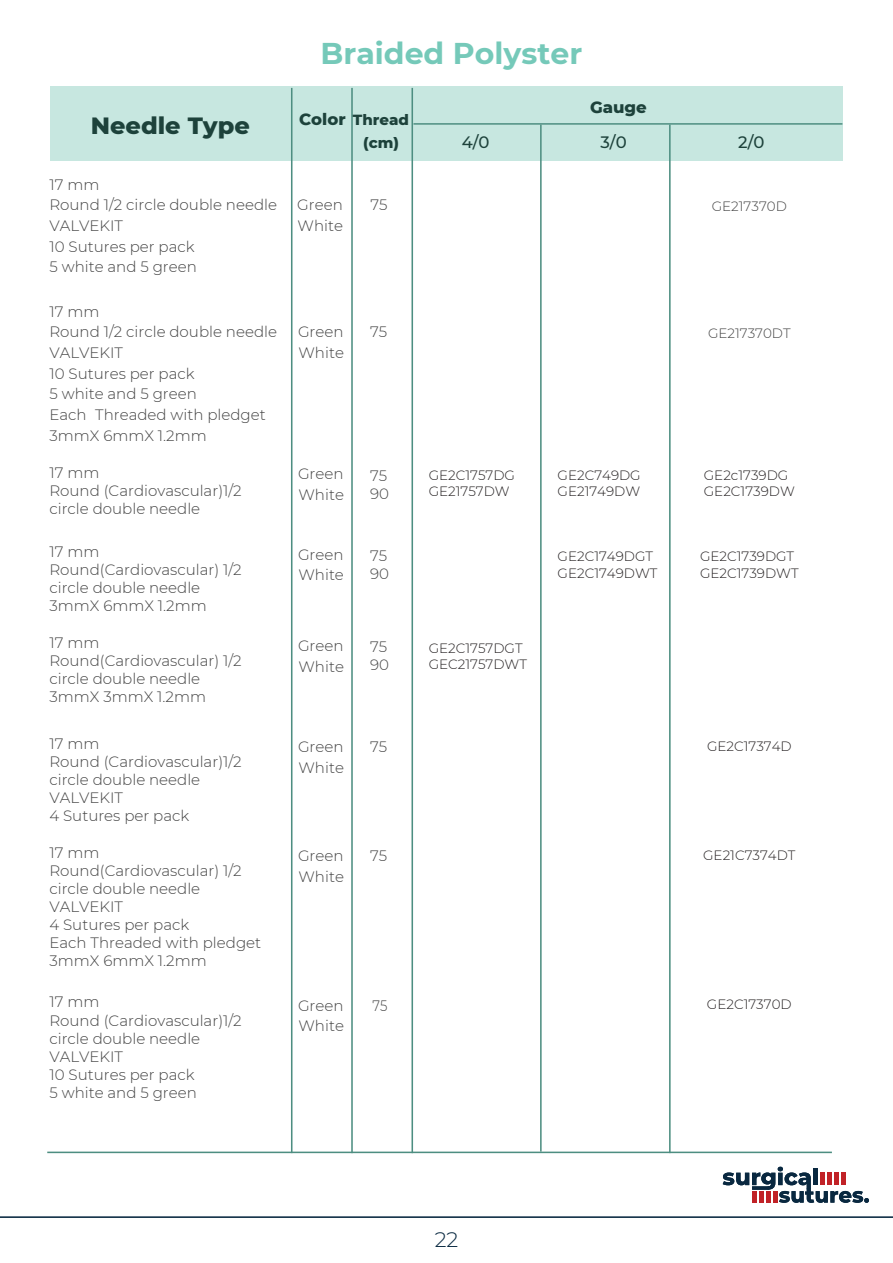
<style>
.page{position:relative;width:893px;height:1263px;background:#fff}
.page>*{position:absolute;margin:0;border:0;box-sizing:border-box;transform-origin:0 0}
.t1{font:700 30px "Montserrat";color:#75c9b9}
.t2{font:800 24px "Montserrat";color:#1d423b}
.t3{font:300 21px "Montserrat";color:#082840}
.t4{font:500 16.5px "Montserrat";color:#1d423b}
.t5{font:800 16.5px "Montserrat";color:#1d423b}
.t6{font:300 15px/18px "Montserrat";color:#424242}
.t7{font:800 15px "Montserrat";color:#1d423b}
.t8{font:300 15px "Montserrat";color:#424242;scale:.87 1}
.t9{font:300 13.5px/16.2px "Montserrat";color:#231f20}
.t10{font:300 13.5px "Montserrat";color:#424242}
.s1{font-size:16.5px}
</style>
<div class="page">
<hr style="left:0;top:1216px;width:893px;height:2px;background:#082840">
<svg style="left:723px;top:1167px;width:146px;height:36px"></svg>
<div style="left:50px;top:87px;width:792px;height:74px;background:#c7e7e0"></div>
<hr style="left:413px;top:123px;width:429px;height:2px;background:#4d8e81">
<hr style="left:291px;top:88px;width:1px;height:1065px;background:#4d8e81">
<hr style="left:351px;top:88px;width:2px;height:1065px;background:#4d8e81">
<hr style="left:411px;top:88px;width:2px;height:1065px;background:#4d8e81">
<hr style="left:540px;top:125px;width:2px;height:1026px;background:#4d8e81">
<hr style="left:669px;top:125px;width:2px;height:1028px;background:#4d8e81">
<hr style="left:47px;top:1151px;width:785px;height:2px;background:#4d8e81">
<h1 class="t1" style="left:321px;top:31px;width:263px">Braided Polyster</h1>
<h2 class="t2" style="left:91px;top:108px;width:161px">Needle Type</h2>
<p class="t7" style="left:299px;top:109px;width:112px"><span class="s1">Color</span> Thread</p>
<p class="t7" style="left:363px;top:131px;width:37px">(cm)</p>
<p class="t5" style="left:590px;top:95px;width:58px">Gauge</p>
<p class="t4" style="left:462px;top:131px;width:29px">4/0</p>
<p class="t4" style="left:600px;top:131px;width:28px">3/0</p>
<p class="t4" style="left:738px;top:131px;width:28px">2/0</p>
<p class="t6" style="left:49px;top:173px;width:229px;line-height:20.7px">17 mm<br>Round 1/2 circle double needle<br>VALVEKIT<br>10 Sutures per pack<br>5 white and 5 green</p>
<p class="t6" style="left:49px;top:300px;width:229px;line-height:20.7px">17 mm<br>Round 1/2 circle double needle<br>VALVEKIT<br>10 Sutures per pack<br>5 white and 5 green<br>Each Threaded with pledget<br>3mmX 6mmX 1.2mm</p>
<p class="t6" style="left:297px;top:194px;width:47px;line-height:20.7px">Green<br>White</p>
<p class="t6" style="left:370px;top:195px;width:19px">75</p>
<p class="t10" style="left:712px;top:197px;width:77px">GE217370D</p>
<p class="t6" style="left:298px;top:321px;width:47px;line-height:20.7px">Green<br>White</p>
<p class="t6" style="left:370px;top:322px;width:19px">75</p>
<p class="t10" style="left:708px;top:324px;width:84px">GE217370DT</p>
<p class="t6" style="left:49px;top:463px;width:194px">17 mm<br>Round (Cardiovascular)1/2 circle double needle</p>
<p class="t9" style="left:429px;top:466px;width:88px">GE2C1757DG<br>GE21757DW</p>
<p class="t9" style="left:558px;top:466px;width:85px">GE2C749DG<br>GE21749DW</p>
<p class="t9" style="left:704px;top:466px;width:92px">GE2c1739DG<br>GE2C1739DW</p>
<p class="t6" style="left:298px;top:543px;width:47px;line-height:20.7px">Green<br>White</p>
<p class="t6" style="left:370px;top:546px;width:20px">75<br>90</p>
<p class="t9" style="left:558px;top:548px;width:101px">GE2C1749DGT<br>GE2C1749DWT</p>
<p class="t9" style="left:700px;top:548px;width:100px">GE2C1739DGT<br>GE2C1739DWT</p>
<p class="t6" style="left:298px;top:463px;width:47px;line-height:20.7px">Green<br>White</p>
<p class="t6" style="left:370px;top:466px;width:20px">75<br>90</p>
<p class="t6" style="left:49px;top:542px;width:194px">17 mm<br>Round(Cardiovascular) 1/2 circle double needle<br>3mmX 6mmX 1.2mm</p>
<p class="t6" style="left:49px;top:633px;width:194px">17 mm<br>Round(Cardiovascular) 1/2 circle double needle<br>3mmX 3mmX 1.2mm</p>
<p class="t6" style="left:298px;top:635px;width:47px;line-height:20.7px">Green<br>White</p>
<p class="t6" style="left:370px;top:637px;width:20px">75<br>90</p>
<p class="t9" style="left:429px;top:639px;width:100px">GE2C1757DGT<br>GEC21757DWT</p>
<p class="t6" style="left:49px;top:734px;width:51px">17 mm</p>
<p class="t6" style="left:370px;top:738px;width:19px">75</p>
<p class="t9" style="left:707px;top:738px;width:86px">GE2C17374D</p>
<p class="t6" style="left:49px;top:752px;width:194px">Round (Cardiovascular)1/2 circle double needle<br>VALVEKIT<br>4 Sutures per pack</p>
<p class="t6" style="left:298px;top:845px;width:47px;line-height:20.7px">Green<br>White</p>
<p class="t6" style="left:298px;top:736px;width:47px;line-height:20.7px">Green<br>White</p>
<p class="t6" style="left:49px;top:843px;width:51px">17 mm</p>
<p class="t6" style="left:370px;top:846px;width:19px">75</p>
<p class="t9" style="left:703px;top:847px;width:94px">GE21C7374DT</p>
<p class="t6" style="left:49px;top:861px;width:213px">Round(Cardiovascular) 1/2 circle double needle<br>VALVEKIT<br>4 Sutures per pack<br>Each Threaded with pledget<br>3mmX 6mmX 1.2mm</p>
<p class="t6" style="left:298px;top:994px;width:47px;line-height:20.7px">Green<br>White</p>
<p class="t6" style="left:49px;top:993px;width:51px">17 mm</p>
<p class="t8" style="left:373px;top:995px;width:19px">75</p>
<p class="t9" style="left:707px;top:996px;width:86px">GE2C17370D</p>
<p class="t6" style="left:49px;top:1011px;width:194px">Round (Cardiovascular)1/2 circle double needle<br>VALVEKIT<br>10 Sutures per pack<br>5 white and 5 green</p>
<h3 class="t3" style="left:435px;top:1225px;width:25px">22</h3>
</div>
